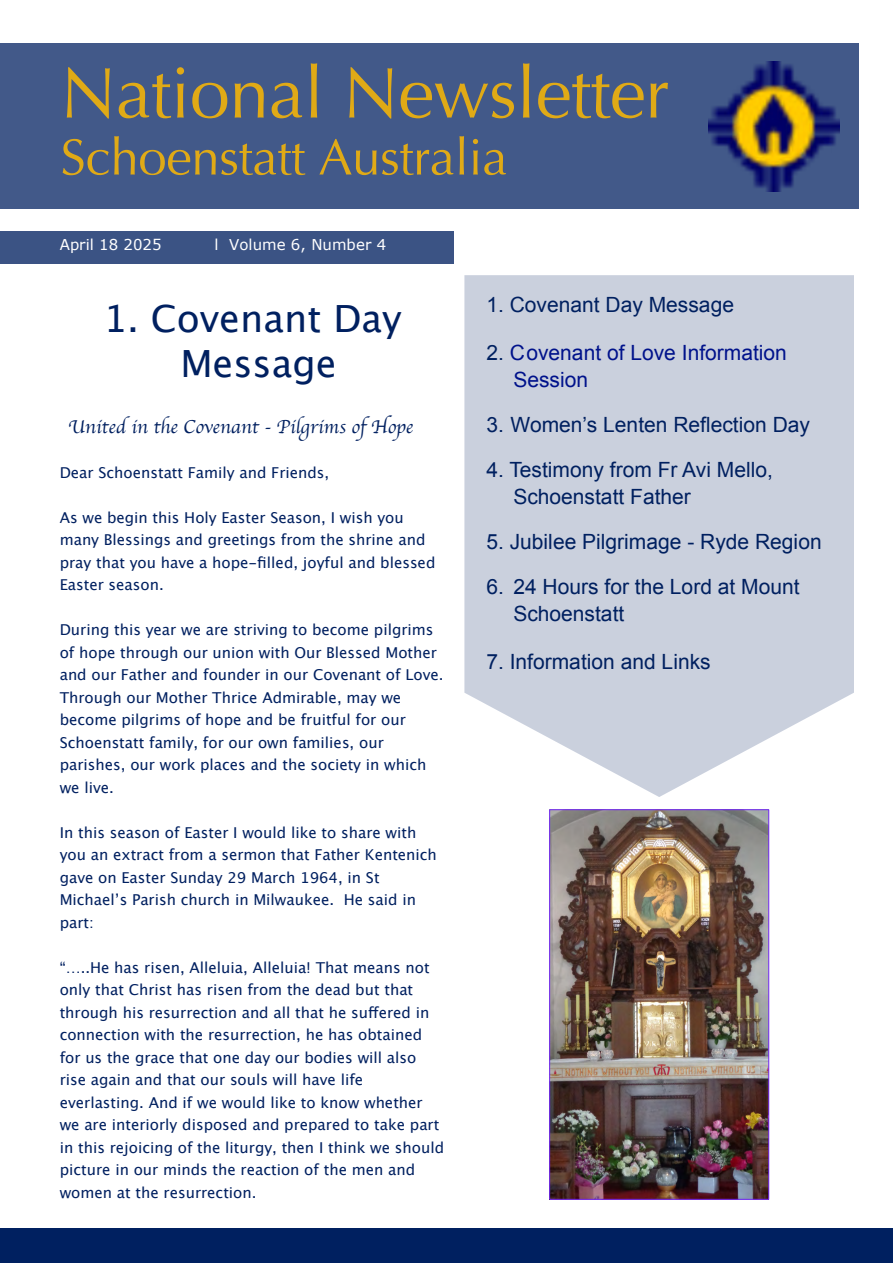
<style>
.page{position:relative;width:893px;height:1263px;background:#fff}
.page>*{position:absolute;margin:0;border:0;box-sizing:border-box;transform-origin:0 0}
.t1{font:72px "Optima";letter-spacing:-.01em;color:rgb(255 186 0/.84)}
.t2{font:51px "Optima";letter-spacing:-.01em;color:rgb(255 186 0/.84)}
.t3{font:37.5px/45px "Lucida Grande";color:#002060;text-align:center}
.t4{font:21px/27px "Arial";color:#002060}
.t5{font:21px/27px "Arial";color:#00128b}
.t6{font:19.5px "Apple Chancery";color:#002060}
.t7{font:15px/22.5px "Lucida Grande";color:#002060}
.t8{font:15px "Verdana";color:#fff}
.s1{color:#002060}
</style>
<div class="page">
<svg style="left:464px;top:275px;width:390px;height:522px;background:#cfd5e0"></svg>
<div style="left:0;top:231px;width:453px;height:33px;background:#3b5384"></div>
<div style="left:0;top:1228px;width:893px;height:35px;background:#002060"></div>
<div style="left:0;top:43px;width:859px;height:165px;background:#425989"></div>
<img style="left:709px;top:61px;width:130px;height:131px">
<img style="left:551px;top:811px;width:216px;height:386px">
<div style="left:549px;top:809px;width:220px;height:390px;border:1px solid #752af7"></div>
<h1 class="t1" style="left:60px;top:51px;width:610px">National Newsletter</h1>
<h2 class="t2" style="left:60px;top:128px;width:449px">Schoenstatt Australia</h2>
<p class="t8" style="left:60px;top:239px;width:103px">April 18 2025</p>
<p class="t8" style="left:214px;top:239px;width:173px">l Volume 6, Number 4</p>
<h3 class="t3" style="left:103px;top:299px;width:300px">1. Covenant Day<br>Message</h3>
<h3 class="t6" style="left:68px;top:417px;width:346px">United in the Covenant - Pilgrims of Hope</h3>
<p class="t7" style="left:60px;top:462px;width:271px">Dear Schoenstatt Family and Friends,</p>
<p class="t7" style="left:60px;top:507px;width:377px">As we begin this Holy Easter Season, I wish you many Blessings and greetings from the shrine and pray that you have a hope-filled, joyful and blessed Easter season.</p>
<p class="t7" style="left:60px;top:619px;width:385px">During this year we are striving to become pilgrims of hope through our union with Our Blessed Mother and our Father and founder in our Covenant of Love.<br>Through our Mother Thrice Admirable, may we become pilgrims of hope and be fruitful for our Schoenstatt family, for our own families, our parishes, our work places and the society in which we live.</p>
<p class="t7" style="left:60px;top:822px;width:379px">In this season of Easter I would like to share with you an extract from a sermon that Father Kentenich gave on Easter Sunday 29 March 1964, in St Michaelʼs Parish church in Milwaukee. He said in part:</p>
<p class="t7" style="left:60px;top:957px;width:386px">“…..He has risen, Alleluia, Alleluia! That means not only that Christ has risen from the dead but that through his resurrection and all that he suffered in connection with the resurrection, he has obtained for us the grace that one day our bodies will also rise again and that our souls will have life everlasting. And if we would like to know whether we are interiorly disposed and prepared to take part in this rejoicing of the liturgy, then I think we should picture in our minds the reaction of the men and women at the resurrection.</p>
<h3 class="t4" style="left:486px;top:293px;width:249px">1. Covenant Day Message</h3>
<h3 class="t5" style="left:513px;top:341px;width:275px;text-indent:-27px"><span class="s1">2.</span> Covenant of Love Information<br>Session</h3>
<h3 class="t4" style="left:486px;top:413px;width:325px">3. Women’s Lenten Reflection Day</h3>
<h3 class="t4" style="left:513px;top:458px;width:261px;text-indent:-27px">4. Testimony from Fr Avi Mello,<br>Schoenstatt Father</h3>
<h3 class="t4" style="left:486px;top:530px;width:337px">5. Jubilee Pilgrimage - Ryde Region</h3>
<h3 class="t4" style="left:513px;top:575px;width:288px;text-indent:-27px">6. 24 Hours for the Lord at Mount<br>Schoenstatt</h3>
<h3 class="t4" style="left:486px;top:650px;width:226px">7. Information and Links</h3>
</div>
